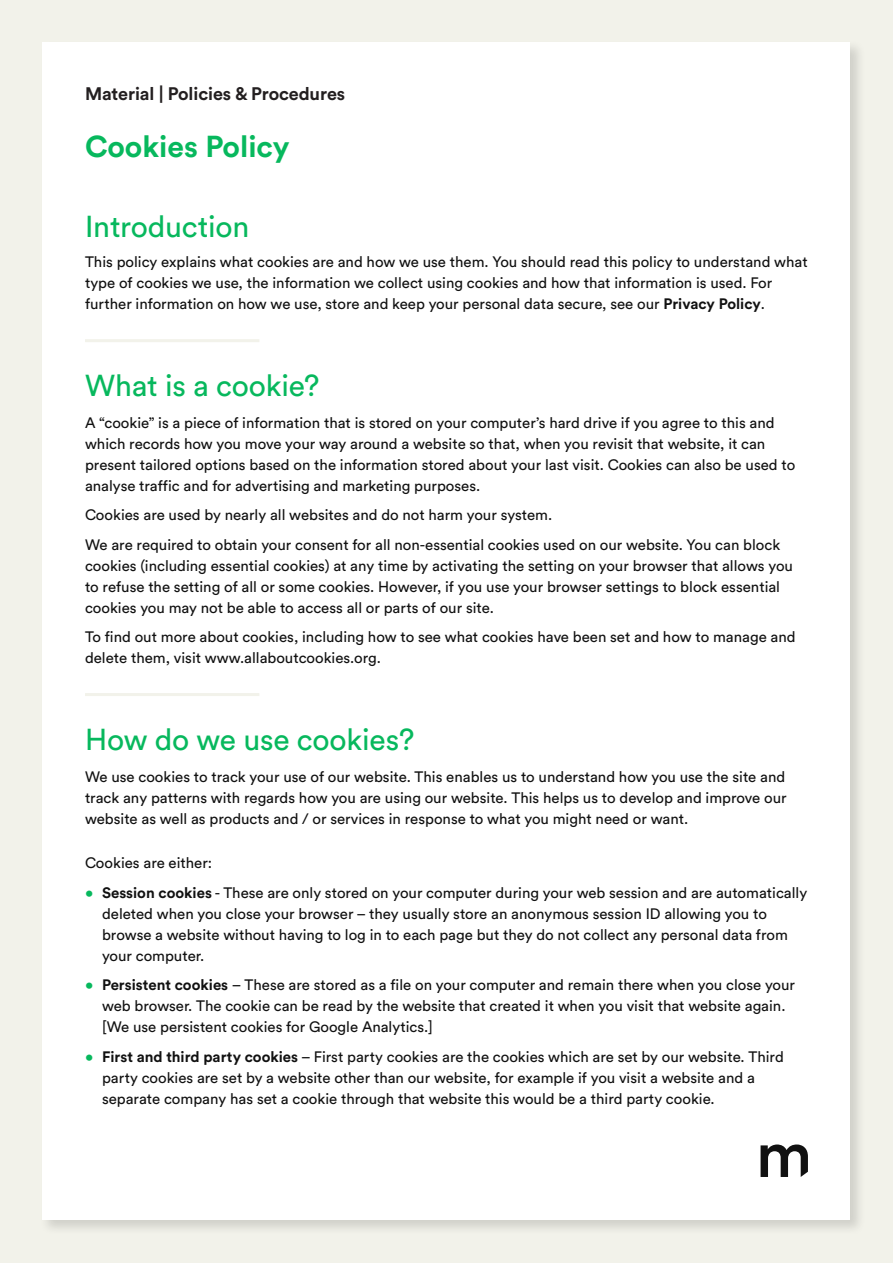
<style>
.page{position:relative;width:893px;height:1263px;background:#f2f2ea}
.page>*{position:absolute;margin:0;border:0;box-sizing:border-box;transform-origin:0 0}
.t1{font:30px "Circular Std";letter-spacing:-.005em;color:#07b85d}
.t2{font:700 30px "Circular Std";color:#07b85d}
.t3{font:700 18px "Circular Std";letter-spacing:-.005em;color:#231f20}
.t4{font:15px/21px "Circular Std";color:#111}
.s1{font-weight:700}
.s2{color:#07b85d}
</style>
<div class="page">
<div style="left:40px;top:40px;width:826px;height:1196px;background:#111;opacity:.15"></div>
<div style="left:43px;top:43px;width:807px;height:1177px;background:#fff"></div>
<svg style="left:761px;top:1144px;width:47px;height:33px"></svg>
<hr style="left:85px;top:339px;width:174px;height:3px;background:#f2f2ea">
<hr style="left:85px;top:693px;width:174px;height:3px;background:#f2f2ea">
<p class="t3" style="left:85px;top:82px;width:262px">Material | Policies &amp; Procedures</p>
<p class="t2" style="left:85px;top:127px;width:206px">Cookies Policy</p>
<p class="t1" style="left:85px;top:209px;width:166px">Introduction</p>
<p class="t4" style="left:85px;top:251px;width:724px">This policy explains what cookies are and how we use them. You should read this policy to understand what type of cookies we use, the information we collect using cookies and how that information is used. For further information on how we use, store and keep your personal data secure, see our <span class="s1">Privacy Policy</span>.</p>
<p class="t1" style="left:85px;top:367px;width:236px">What is a cookie?</p>
<p class="t4" style="left:85px;top:412px;width:712px">A “cookie” is a piece of information that is stored on your computer’s hard drive if you agree to this and which records how you move your way around a website so that, when you revisit that website, it can present tailored options based on the information stored about your last visit. Cookies can also be used to analyse traffic and for advertising and marketing purposes.</p>
<p class="t4" style="left:85px;top:504px;width:469px">Cookies are used by nearly all websites and do not harm your system.</p>
<p class="t4" style="left:85px;top:534px;width:709px">We are required to obtain your consent for all non-essential cookies used on our website. You can block cookies (including essential cookies) at any time by activating the setting on your browser that allows you to refuse the setting of all or some cookies. However, if you use your browser settings to block essential cookies you may not be able to access all or parts of our site.</p>
<p class="t4" style="left:85px;top:626px;width:712px">To find out more about cookies, including how to see what cookies have been set and how to manage and delete them, visit www.allaboutcookies.org.</p>
<p class="t1" style="left:85px;top:721px;width:331px">How do we use cookies?</p>
<p class="t4" style="left:85px;top:766px;width:703px;text-align:justify">We use cookies to track your use of our website. This enables us to understand how you use the site and track any patterns with regards how you are using our website. This helps us to develop and improve our website as well as products and / or services in response to what you might need or want.</p>
<p class="t4" style="left:85px;top:852px;width:129px">Cookies are either:</p>
<p class="t4" style="left:102px;top:882px;width:707px;text-indent:-17px"><span class="s2">•</span> <span class="s1">Session cookies</span> - These are only stored on your computer during your web session and are automatically deleted when you close your browser – they usually store an anonymous session ID allowing you to browse a website without having to log in to each page but they do not collect any personal data from your computer.</p>
<p class="t4" style="left:102px;top:974px;width:694px;text-indent:-17px"><span class="s2">•</span> <span class="s1">Persistent cookies</span> – These are stored as a file on your computer and remain there when you close your web browser. The cookie can be read by the website that created it when you visit that website again. [We use persistent cookies for Google Analytics.]</p>
<p class="t4" style="left:102px;top:1046px;width:683px;text-indent:-17px"><span class="s2">•</span> <span class="s1">First and third party cookies</span> – First party cookies are the cookies which are set by our website. Third party cookies are set by a website other than our website, for example if you visit a website and a separate company has set a cookie through that website this would be a third party cookie.</p>
</div>
